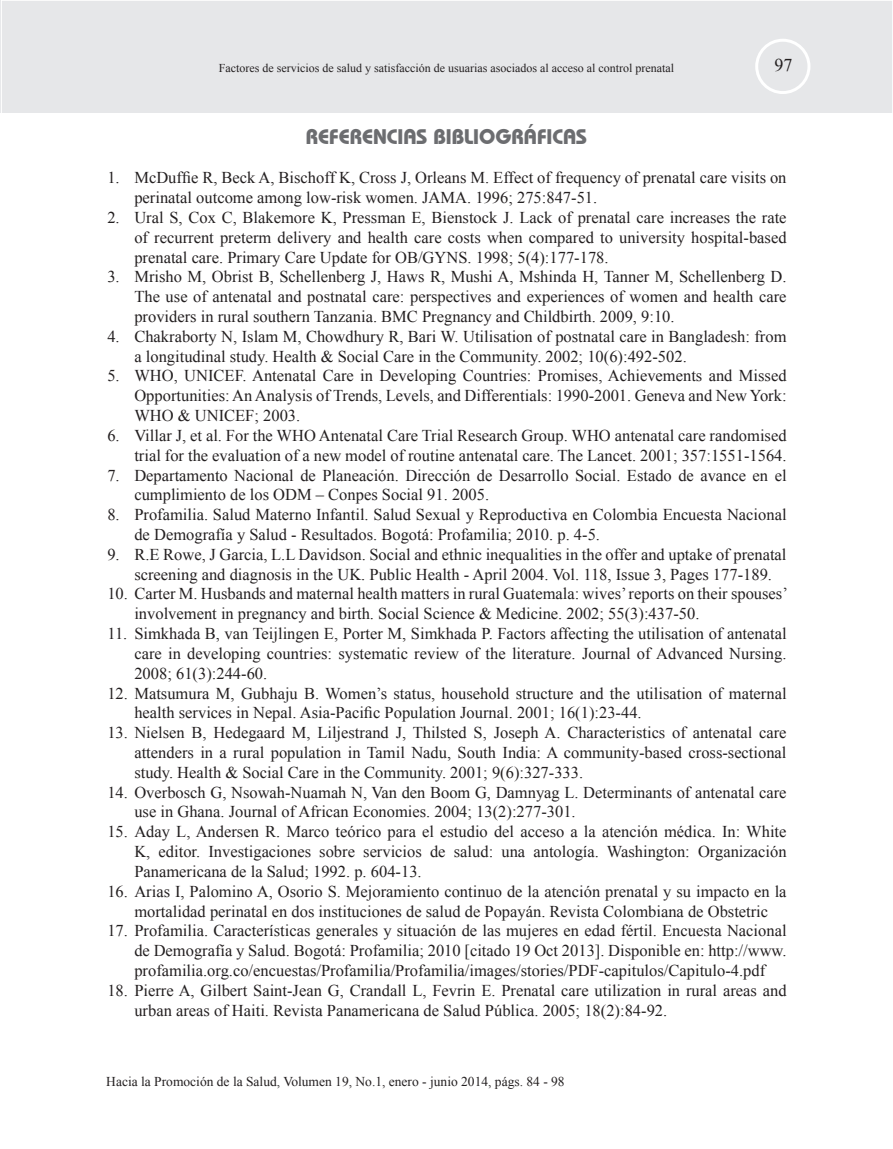
<style>
.page{position:relative;width:893px;height:1149px;background:#fff}
.page>*{position:absolute;margin:0;border:0;box-sizing:border-box;transform-origin:0 0}
.t1{font:700 21px "Bauhaus IT Cby BT";color:#6c6d70}
.t2{font:18px "Times New Roman";color:#231f20}
.t3{font:16.5px/19.8px "Times New Roman";color:#231f20}
.t4{font:13.5px "Times New Roman";color:#231f20}
.t5{font:12px "Times New Roman";color:#231f20}
</style>
<div class="page">
<div style="left:0;top:0;width:893px;height:113px;background:#e6e7e9"></div>
<div style="left:755px;top:39px;width:55px;height:55px;border:3px solid #fff;border-radius:50%"></div>
<p class="t5" style="left:219px;top:60px;width:457px">Factores de servicios de salud y satisfacción de usuarias asociados al acceso al control prenatal</p>
<p class="t2" style="left:774px;top:53px;width:19px">97</p>
<p class="t1" style="left:306px;top:123px;width:283px">REFERENCIAS BIBLIOGRÁFICAS</p>
<p class="t3" style="left:134px;top:167px;width:654px;text-indent:-27px">1. McDuffie R, Beck A, Bischoff K, Cross J, Orleans M. Effect of frequency of prenatal care visits on perinatal outcome among low-risk women. JAMA. 1996; 275:847-51.</p>
<p class="t3" style="left:134px;top:207px;width:654px;text-align:justify;text-indent:-27px">2. Ural S, Cox C, Blakemore K, Pressman E, Bienstock J. Lack of prenatal care increases the rate of recurrent preterm delivery and health care costs when compared to university hospital-based prenatal care. Primary Care Update for OB/GYNS. 1998; 5(4):177-178.</p>
<p class="t3" style="left:134px;top:266px;width:654px;text-align:justify;text-indent:-27px">3. Mrisho M, Obrist B, Schellenberg J, Haws R, Mushi A, Mshinda H, Tanner M, Schellenberg D.<br>The use of antenatal and postnatal care: perspectives and experiences of women and health care providers in rural southern Tanzania. BMC Pregnancy and Childbirth. 2009, 9:10.</p>
<p class="t3" style="left:134px;top:326px;width:654px;text-indent:-27px">4. Chakraborty N, Islam M, Chowdhury R, Bari W. Utilisation of postnatal care in Bangladesh: from a longitudinal study. Health &amp; Social Care in the Community. 2002; 10(6):492-502.</p>
<p class="t3" style="left:134px;top:365px;width:654px;text-align:justify;text-indent:-27px">5. WHO, UNICEF. Antenatal Care in Developing Countries: Promises, Achievements and Missed Opportunities: An Analysis of Trends, Levels, and Differentials: 1990-2001. Geneva and New York:<br>WHO &amp; UNICEF; 2003.</p>
<p class="t3" style="left:107px;top:425px;width:681px;text-align:right">6. Villar J, et al. For the WHO Antenatal Care Trial Research Group. WHO antenatal care randomised trial for the evaluation of a new model of routine antenatal care. The Lancet. 2001; 357:1551-1564.</p>
<p class="t3" style="left:134px;top:464px;width:654px;text-indent:-27px">7. Departamento Nacional de Planeación. Dirección de Desarrollo Social. Estado de avance en el cumplimiento de los ODM – Conpes Social 91. 2005.</p>
<p class="t3" style="left:134px;top:504px;width:654px;text-indent:-27px">8. Profamilia. Salud Materno Infantil. Salud Sexual y Reproductiva en Colombia Encuesta Nacional de Demografía y Salud - Resultados. Bogotá: Profamilia; 2010. p. 4-5.</p>
<p class="t3" style="left:134px;top:544px;width:654px;text-indent:-27px">9. R.E Rowe, J Garcia, L.L Davidson. Social and ethnic inequalities in the offer and uptake of prenatal screening and diagnosis in the UK. Public Health - April 2004. Vol. 118, Issue 3, Pages 177-189.</p>
<p class="t3" style="left:134px;top:583px;width:655px;text-indent:-27px">10. Carter M. Husbands and maternal health matters in rural Guatemala: wives’ reports on their spouses’ involvement in pregnancy and birth. Social Science &amp; Medicine. 2002; 55(3):437-50.</p>
<p class="t3" style="left:134px;top:623px;width:654px;text-align:justify;text-indent:-27px">11. Simkhada B, van Teijlingen E, Porter M, Simkhada P. Factors affecting the utilisation of antenatal care in developing countries: systematic review of the literature. Journal of Advanced Nursing.<br>2008; 61(3):244-60.</p>
<p class="t3" style="left:134px;top:682px;width:654px;text-indent:-27px">12. Matsumura M, Gubhaju B. Women’s status, household structure and the utilisation of maternal health services in Nepal. Asia-Pacific Population Journal. 2001; 16(1):23-44.</p>
<p class="t3" style="left:134px;top:722px;width:654px;text-align:justify;text-indent:-27px">13. Nielsen B, Hedegaard M, Liljestrand J, Thilsted S, Joseph A. Characteristics of antenatal care attenders in a rural population in Tamil Nadu, South India: A community-based cross-sectional study. Health &amp; Social Care in the Community. 2001; 9(6):327-333.</p>
<p class="t3" style="left:134px;top:781px;width:654px;text-indent:-27px">14. Overbosch G, Nsowah-Nuamah N, Van den Boom G, Damnyag L. Determinants of antenatal care use in Ghana. Journal of African Economies. 2004; 13(2):277-301.</p>
<p class="t3" style="left:134px;top:821px;width:654px;text-align:justify;text-indent:-27px">15. Aday L, Andersen R. Marco teórico para el estudio del acceso a la atención médica. In: White K, editor. Investigaciones sobre servicios de salud: una antología. Washington: Organización Panamericana de la Salud; 1992. p. 604-13.</p>
<p class="t3" style="left:107px;top:880px;width:681px;text-align:center">16. Arias I, Palomino A, Osorio S. Mejoramiento continuo de la atención prenatal y su impacto en la mortalidad perinatal en dos instituciones de salud de Popayán. Revista Colombiana de Obstetric</p>
<p class="t3" style="left:134px;top:920px;width:654px;text-align:justify;text-indent:-27px">17. Profamilia. Características generales y situación de las mujeres en edad fértil. Encuesta Nacional de Demografía y Salud. Bogotá: Profamilia; 2010 [citado 19 Oct 2013]. Disponible en: http://www. profamilia.org.co/encuestas/Profamilia/Profamilia/images/stories/PDF-capitulos/Capitulo-4.pdf</p>
<p class="t3" style="left:134px;top:979px;width:654px;text-indent:-27px">18. Pierre A, Gilbert Saint-Jean G, Crandall L, Fevrin E. Prenatal care utilization in rural areas and urban areas of Haiti. Revista Panamericana de Salud Pública. 2005; 18(2):84-92.</p>
<p class="t4" style="left:106px;top:1072px;width:460px">Hacia la Promoción de la Salud, Volumen 19, No.1, enero - junio 2014, págs. 84 - 98</p>
</div>
